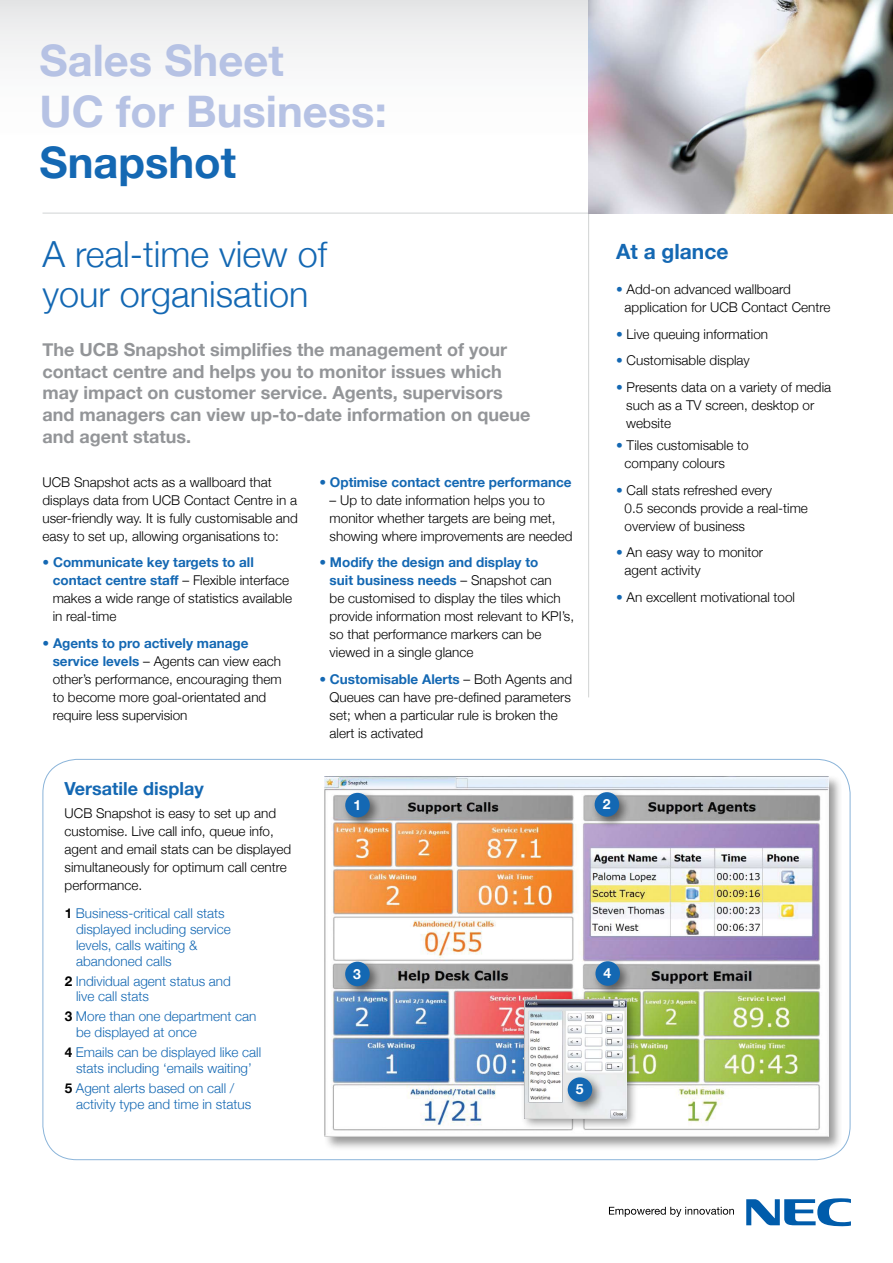
<style>
.page{position:relative;width:893px;height:1263px;background:#fff}
.page>*{position:absolute;margin:0;border:0;box-sizing:border-box;transform-origin:0 0}
.t1{font:700 43.5px/51px "Helvetica Neue";color:#b6c2e4}
.t2{font:700 43.5px "Helvetica Neue";color:#1468b3}
.t3{font:300 36px/40.5px "Helvetica Neue";color:#1468b3}
.t4{font:700 21px "Helvetica Neue";color:#1468b3}
.t5{font:700 18px/21.6px "Helvetica Neue";color:#939598}
.t6{font:700 18px "Helvetica Neue";color:#1468b3}
.t7{font:700 13.95px "Helvetica Neue";color:#fff}
.t8{font:300 13.5px/18px "Helvetica Neue";color:#000}
.t9{font:300 13.5px/15.8px "Helvetica Neue";color:#1468b3}
.t10{font:700 13.5px "Helvetica Neue";color:#1468b3}
.s1{color:#1468b3}
.s2{font-weight:700;color:#1468b3}
.s3{font-weight:300}
.s4{font-weight:700;color:#000}
</style>
<div class="page">
<div style="left:323px;top:775px;width:519px;height:376px;background:#000;opacity:.4"></div>
<img style="left:325px;top:776px;width:503px;height:360px">
<div style="left:0;top:0;width:893px;height:221px;background:linear-gradient(to bottom,#edeeee,#fff)"></div>
<hr style="left:43px;top:213px;width:850px;height:1px;background:#d1d3d4">
<hr style="left:588px;top:0;width:1px;height:697px;background:#d1d3d4">
<svg style="left:746px;top:1198px;width:105px;height:28px"></svg>
<svg style="left:609px;top:1207px;width:125px;height:10px"></svg>
<div style="left:341px;top:789px;width:40px;height:40px;background:#000;opacity:.5"></div>
<div style="left:345px;top:793px;width:25px;height:24px;background:#1468b3;border-radius:50%"></div>
<div style="left:591px;top:788px;width:40px;height:40px;background:#000;opacity:.5"></div>
<div style="left:595px;top:792px;width:24px;height:25px;background:#1468b3;border-radius:50%"></div>
<div style="left:341px;top:958px;width:40px;height:40px;background:#000;opacity:.5"></div>
<div style="left:345px;top:962px;width:25px;height:24px;background:#1468b3;border-radius:50%"></div>
<img style="left:589px;top:0;width:304px;height:213px">
<div style="left:591px;top:957px;width:40px;height:40px;background:#000;opacity:.5"></div>
<div style="left:595px;top:961px;width:25px;height:25px;background:#1468b3;border-radius:50%"></div>
<div style="left:520px;top:995px;width:119px;height:136px;background:#000;opacity:.4"></div>
<img style="left:524px;top:999px;width:102px;height:119px">
<div style="left:564px;top:1073px;width:40px;height:40px;background:#000;opacity:.5"></div>
<div style="left:568px;top:1077px;width:24px;height:25px;background:#1468b3;border-radius:50%"></div>
<h1 class="t1" style="left:40px;top:34px;width:349px">Sales Sheet<br>UC for Business:</h1>
<h1 class="t2" style="left:40px;top:135px;width:198px">Snapshot</h1>
<h2 class="t3" style="left:43px;top:233px;width:286px">A real-time view of your organisation</h2>
<h3 class="t5" style="left:43px;top:339px;width:489px">The UCB Snapshot simplifies the management of your contact centre and helps you to monitor issues which may impact on customer service. Agents, supervisors and managers can view up-to-date information on queue and agent status.</h3>
<p class="t8" style="left:43px;top:473px;width:257px">UCB Snapshot acts as a wallboard that displays data from UCB Contact Centre in a user-friendly way. It is fully customisable and easy to set up, allowing organisations to:</p>
<p class="t8" style="left:53px;top:553px;width:241px;text-indent:-10px"><span class="s1">•</span> <span class="s2">Communicate key targets to all contact centre staff</span> – Flexible interface makes a wide range of statistics available in real-time</p>
<p class="t8" style="left:53px;top:634px;width:231px;text-indent:-10px"><span class="s1">•</span> <span class="s2">Agents to pro actively manage service levels</span> – Agents can view each other’s performance, encouraging them to become more goal-orientated and require less supervision</p>
<p class="t10" style="left:319px;top:474px;width:254px"><span class="s3">•</span> Optimise contact centre performance</p>
<p class="t8" style="left:330px;top:491px;width:244px">– Up to date information helps you to monitor whether targets are being met, showing where improvements are needed</p>
<p class="t8" style="left:330px;top:553px;width:246px;text-indent:-10px"><span class="s1">•</span> <span class="s2">Modify the design and display to<br>suit business needs</span> – Snapshot can<br>be customised to display the tiles which provide information most relevant to KPI’s, so that performance markers can be viewed in a single glance</p>
<p class="t8" style="left:330px;top:670px;width:244px;text-indent:-10px"><span class="s1">•</span> <span class="s2">Customisable Alerts</span> – Both Agents and Queues can have pre-defined parameters set; when a particular rule is broken the alert is activated</p>
<h3 class="t4" style="left:616px;top:239px;width:114px">At a glance</h3>
<p class="t8" style="left:625px;top:280px;width:207px;text-indent:-9px"><span class="s1">•</span> Add-on advanced wallboard application for UCB Contact Centre</p>
<p class="t8" style="left:616px;top:325px;width:154px"><span class="s1">•</span> Live queuing information</p>
<p class="t8" style="left:616px;top:351px;width:135px"><span class="s1">•</span> Customisable display</p>
<p class="t8" style="left:626px;top:378px;width:206px;text-indent:-10px"><span class="s1">•</span> Presents data on a variety of media such as a TV screen, desktop or website</p>
<p class="t8" style="left:625px;top:436px;width:126px;text-indent:-9px"><span class="s1">•</span> Tiles customisable to company colours</p>
<p class="t8" style="left:625px;top:481px;width:185px;text-indent:-9px"><span class="s1">•</span> Call stats refreshed every<br>0.5 seconds provide a real-time overview of business</p>
<p class="t8" style="left:625px;top:543px;width:140px;text-indent:-9px"><span class="s1">•</span> An easy way to monitor agent activity</p>
<p class="t8" style="left:616px;top:587px;width:181px"><span class="s1">•</span> An excellent motivational tool</p>
<h3 class="t6" style="left:65px;top:778px;width:141px">Versatile display</h3>
<p class="t8" style="left:65px;top:803px;width:228px">UCB Snapshot is easy to set up and customise. Live call info, queue info, agent and email stats can be displayed simultaneously for optimum call centre performance.</p>
<p class="t9" style="left:76px;top:905px;width:156px;text-indent:-11px"><span class="s4">1</span> Business-critical call stats displayed including service levels, calls waiting &amp; abandoned calls</p>
<p class="t9" style="left:76px;top:972px;width:156px;text-indent:-11px"><span class="s4">2</span> Individual agent status and live call stats</p>
<p class="t9" style="left:76px;top:1008px;width:182px;text-indent:-11px"><span class="s4">3</span> More than one department can be displayed at once</p>
<p class="t9" style="left:65px;top:1044px;width:198px;text-align:center"><span class="s4">4</span> Emails can be displayed like call stats including ‘emails waiting’</p>
<p class="t9" style="left:76px;top:1080px;width:177px;text-indent:-11px"><span class="s4">5</span> Agent alerts based on call / activity type and time in status</p>
<p class="t7" style="left:353px;top:796px;width:9px">1</p>
<p class="t7" style="left:603px;top:795px;width:9px">2</p>
<p class="t7" style="left:353px;top:965px;width:9px">3</p>
<p class="t7" style="left:604px;top:965px;width:9px">4</p>
<p class="t7" style="left:576px;top:1081px;width:9px">5</p>
</div>
